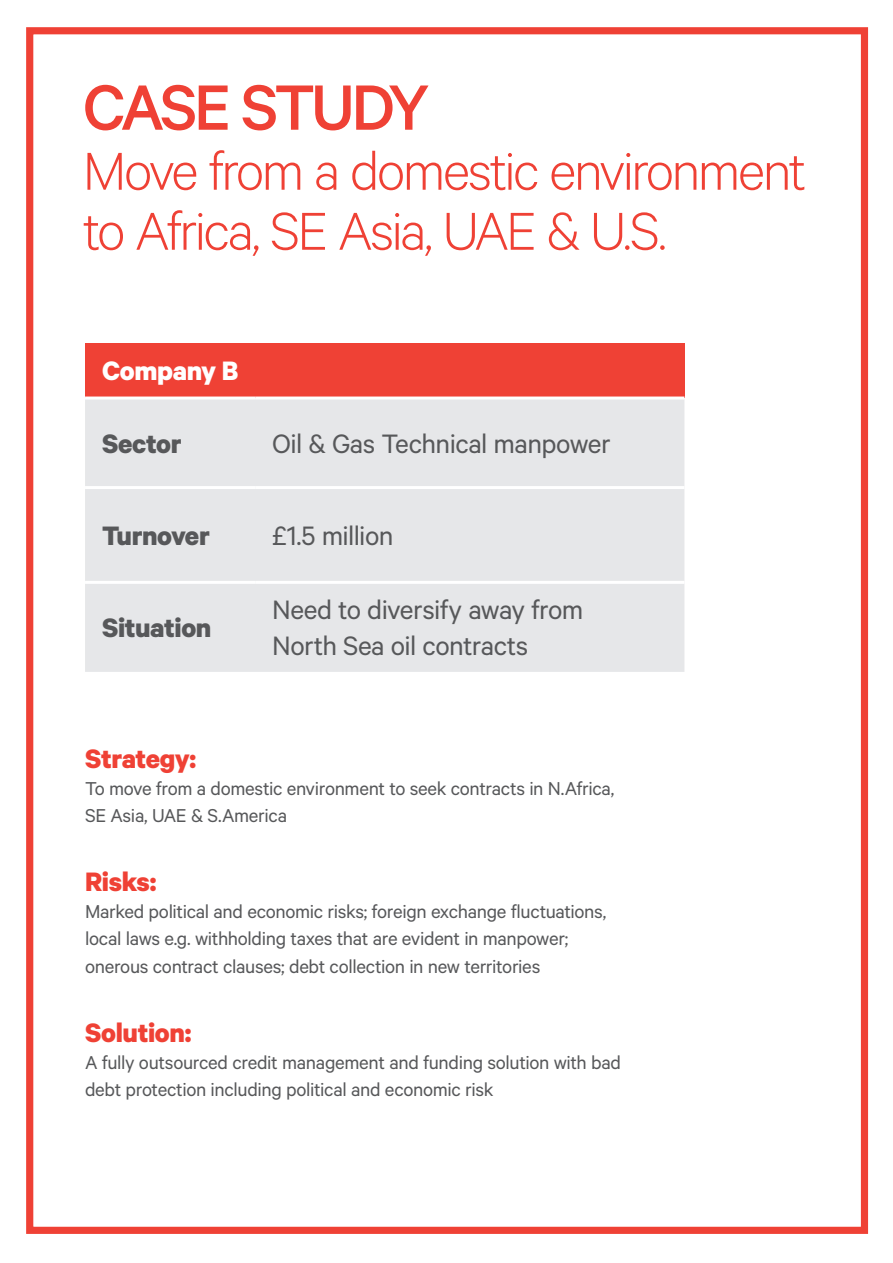
<style>
.page{position:relative;width:893px;height:1263px;background:#fff}
.page>*{position:absolute;margin:0;border:0;box-sizing:border-box;transform-origin:0 0}
.t1{font:500 72px "Calibre";letter-spacing:-.06em;color:#ef4135}
.t2{font:300 60px/60px "Calibre";letter-spacing:-.045em;color:#ef4135}
.t3{font:30px/36px "Calibre";letter-spacing:-.02em;color:#57585a}
.t4{font:700 30px "Calibre";letter-spacing:-.01em;color:#ef4135}
.t5{font:700 30px "Calibre";letter-spacing:-.01em;color:#57585a}
.t6{font:700 30px "Calibre";letter-spacing:-.01em;color:#fff}
.t7{font:21px/27px "Calibre";letter-spacing:-.015em;color:#57585a}
</style>
<div class="page">
<div style="left:26px;top:27px;width:842px;height:1207px;border:7px solid #ef4135"></div>
<div style="left:85px;top:343px;width:599px;height:55px;background:#ef4135"></div>
<div style="left:85px;top:399px;width:599px;height:273px;background:#e6e7e9"></div>
<hr style="left:85px;top:486px;width:170px;height:3px;background:#fff">
<hr style="left:255px;top:486px;width:429px;height:3px;background:#fff">
<hr style="left:85px;top:581px;width:170px;height:3px;background:#fff">
<hr style="left:255px;top:581px;width:429px;height:3px;background:#fff">
<hr style="left:85px;top:396px;width:170px;height:3px;background:#fff">
<hr style="left:255px;top:396px;width:429px;height:3px;background:#fff">
<p class="t1" style="left:83px;top:65px;width:348px">CASE STUDY</p>
<p class="t2" style="left:83px;top:138px;width:725px">Move from a domestic environment to Africa, SE Asia, UAE &amp; U.S.</p>
<p class="t6" style="left:102px;top:353px;width:138px">Company B</p>
<p class="t5" style="left:102px;top:425px;width:81px">Sector</p>
<p class="t3" style="left:272px;top:424px;width:340px">Oil &amp; Gas Technical manpower</p>
<p class="t5" style="left:102px;top:517px;width:109px">Turnover</p>
<p class="t3" style="left:272px;top:516px;width:123px">£1.5 million</p>
<p class="t5" style="left:102px;top:609px;width:111px">Situation</p>
<p class="t3" style="left:272px;top:590px;width:313px">Need to diversify away from<br>North Sea oil contracts</p>
<p class="t4" style="left:85px;top:740px;width:113px">Strategy:</p>
<p class="t7" style="left:85px;top:774px;width:531px">To move from a domestic environment to seek contracts in N.Africa,<br>SE Asia, UAE &amp; S.America</p>
<p class="t4" style="left:85px;top:864px;width:73px">Risks:</p>
<p class="t7" style="left:85px;top:898px;width:523px">Marked political and economic risks; foreign exchange fluctuations, local laws e.g. withholding taxes that are evident in manpower; onerous contract clauses; debt collection in new territories</p>
<p class="t4" style="left:85px;top:1014px;width:108px">Solution:</p>
<p class="t7" style="left:85px;top:1048px;width:537px">A fully outsourced credit management and funding solution with bad debt protection including political and economic risk</p>
</div>
